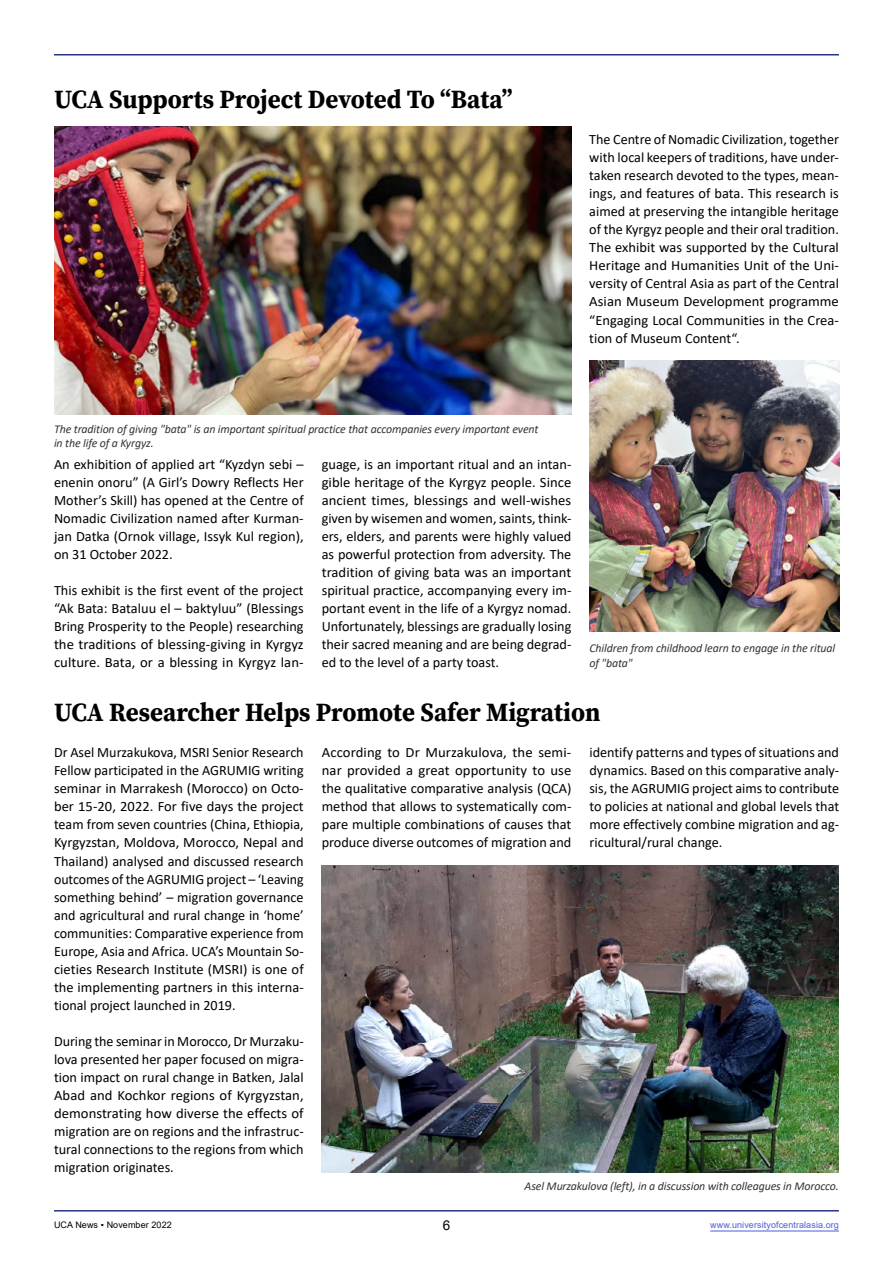
<style>
.page{position:relative;width:893px;height:1263px;background:#fff}
.page>*{position:absolute;margin:0;border:0;box-sizing:border-box;transform-origin:0 0}
.t1{font:26.25px "Source Serif Variable";color:#000;scale:.95 1}
.t2{font:14.25px/18px "Calibri";color:#000;text-align:justify}
.t3{font:13.5px "Arial";color:#000}
.t4{font:italic 12px/14.4px "Calibri";letter-spacing:-.01em;color:#333}
.t5{font:9px "Arial";letter-spacing:.01em;color:#4f5cd6}
.t6{font:9px "Arial";letter-spacing:.01em;color:#000}
</style>
<div class="page">
<hr style="left:54px;top:1210px;width:785px;height:1px;background:#283583">
<hr style="left:54px;top:54px;width:785px;height:2px;background:#283583">
<img style="left:54px;top:126px;width:517px;height:289px">
<img style="left:322px;top:865px;width:517px;height:307px">
<img style="left:589px;top:361px;width:250px;height:270px">
<hr style="left:710px;top:1230px;width:129px;height:1px;background:#4f5cd6">
<h1 class="t1" style="left:54px;top:82px;width:484px">UCA Supports Project Devoted To “Bata”</h1>
<p class="t4" style="left:54px;top:421px;width:486px">The tradition of giving "bata" is an important spiritual practice that accompanies every important event in the life of a Kyrgyz.</p>
<p class="t2" style="left:589px;top:130px;width:251px">The Centre of Nomadic Civilization, together with local keepers of traditions, have under&shy;taken research devoted to the types, mean&shy;ings, and features of bata. This research is aimed at preserving the intangible heritage of the Kyrgyz people and their oral tradition.<br>The exhibit was supported by the Cultural Heritage and Humanities Unit of the Uni&shy;versity of Central Asia as part of the Central Asian Museum Development programme “Еngaging Local Communities in the Crea&shy;tion of Museum Content“.</p>
<p class="t2" style="left:54px;top:455px;width:251px">An exhibition of applied art “Kyzdyn sebi – enenin onoru” (A Girl’s Dowry Reflects Her Mother’s Skill) has opened at the Centre of Nomadic Civilization named after Kurman&shy;jan Datka (Ornok village, Issyk Kul region), on 31 October 2022.</p>
<p class="t2" style="left:54px;top:581px;width:251px">This exhibit is the first event of the project “Ak Bata: Bataluu el – baktyluu” (Blessings Bring Prosperity to the People) researching the traditions of blessing-giving in Kyrgyz culture. Bata, or a blessing in Kyrgyz lan-</p>
<p class="t2" style="left:322px;top:455px;width:251px">guage, is an important ritual and an intan&shy;gible heritage of the Kyrgyz people. Since ancient times, blessings and well-wishes given by wisemen and women, saints, think&shy;ers, elders, and parents were highly valued as powerful protection from adversity. The tradition of giving bata was an important spiritual practice, accompanying every im&shy;portant event in the life of a Kyrgyz nomad.<br>Unfortunately, blessings are gradually losing their sacred meaning and are being degrad&shy;ed to the level of a party toast.</p>
<h1 class="t1" style="left:54px;top:695px;width:577px">UCA Researcher Helps Promote Safer Migration</h1>
<p class="t2" style="left:54px;top:743px;width:251px">Dr Asel Murzakukova, MSRI Senior Research Fellow participated in the AGRUMIG writing seminar in Marrakesh (Morocco) on Octo&shy;ber 15-20, 2022. For five days the project team from seven countries (China, Ethiopia, Kyrgyzstan, Moldova, Morocco, Nepal and Thailand) analysed and discussed research outcomes of the AGRUMIG project – ‘Leaving something behind’ – migration governance and agricultural and rural change in ‘home’ communities: Comparative experience from Europe, Asia and Africa. UCA’s Mountain So&shy;cieties Research Institute (MSRI) is one of the implementing partners in this interna&shy;tional project launched in 2019.</p>
<p class="t2" style="left:54px;top:1032px;width:251px">During the seminar in Morocco, Dr Murzaku&shy;lova presented her paper focused on migra&shy;tion impact on rural change in Batken, Jalal Abad and Kochkor regions of Kyrgyzstan, demonstrating how diverse the effects of migration are on regions and the infrastruc&shy;tural connections to the regions from which migration originates.</p>
<p class="t4" style="left:589px;top:640px;width:247px">Children from childhood learn to engage in the ritual of "bata"</p>
<p class="t2" style="left:322px;top:743px;width:251px">According to Dr Murzakulova, the semi&shy;nar provided a great opportunity to use the qualitative comparative analysis (QCA) method that allows to systematically com&shy;pare multiple combinations of causes that produce diverse outcomes of migration and</p>
<p class="t2" style="left:589px;top:743px;width:251px">identify patterns and types of situations and dynamics. Based on this comparative analy&shy;sis, the AGRUMIG project aims to contribute to policies at national and global levels that more effectively combine migration and ag&shy;ricultural/rural change.</p>
<p class="t4" style="left:525px;top:1178px;width:316px">Asel Murzakulova (left), in a discussion with colleagues in Morocco.</p>
<p class="t6" style="left:54px;top:1218px;width:119px">UCA News ▪ November 2022</p>
<p class="t3" style="left:443px;top:1215px;width:9px">6</p>
<p class="t5" style="left:710px;top:1218px;width:130px">www.universityofcentralasia.org</p>
</div>
